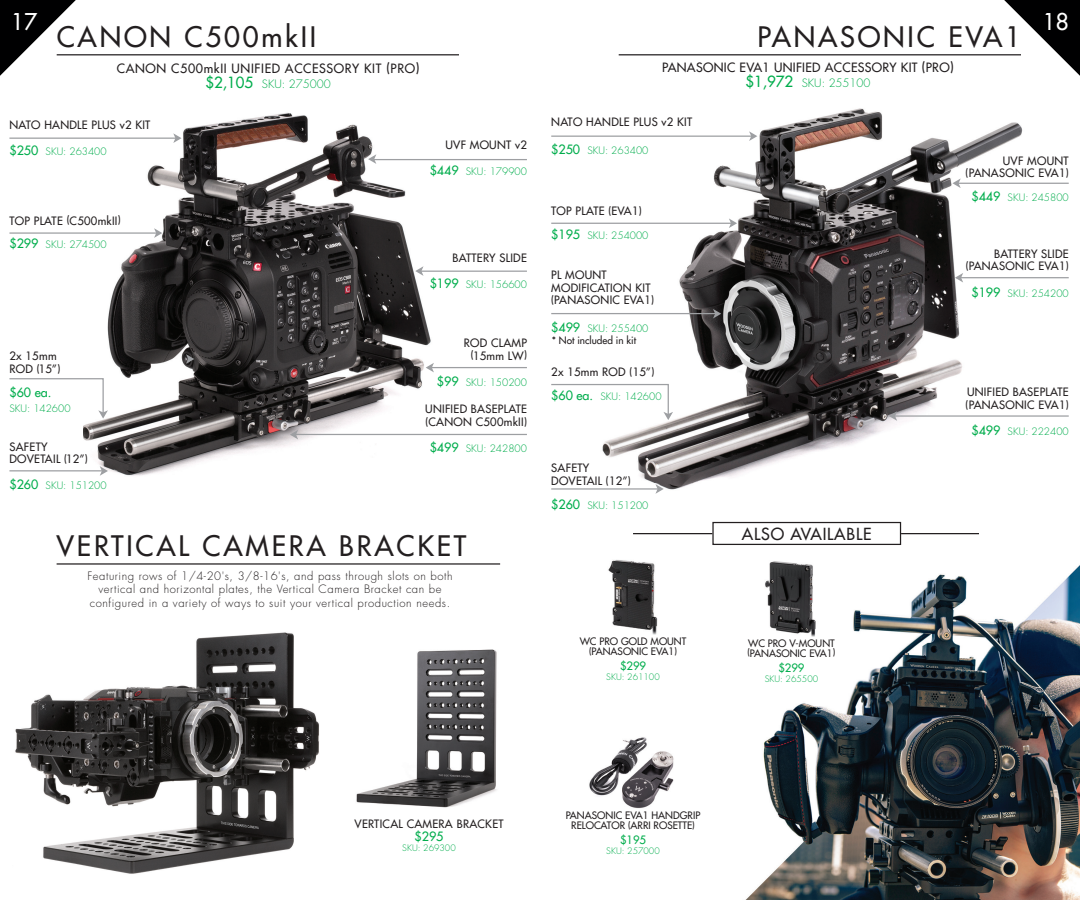
<style>
.page{position:relative;width:1080px;height:900px;background:#fff}
.page>*{position:absolute;margin:0;border:0;box-sizing:border-box;transform-origin:0 0}
.t1{font:500 27.5px "Futura Std";letter-spacing:.1em;color:#231f20}
.t2{font:500 22.5px "Futura Std";color:#fff}
.t3{font:500 16.25px "Futura Std";letter-spacing:.05em;color:#231f20}
.t4{font:500 12.5px "Futura Std";letter-spacing:.05em;color:#231f20}
.t5{font:500 12.5px "Futura Std";letter-spacing:.03em;color:#231f20}
.t6{font:500 12.5px "Futura Std";color:#00ad4c}
.t7{font:500 11.25px/12.5px "Futura Std";letter-spacing:.025em;color:#231f20}
.t8{font:300 11.25px/13.8px "Futura Std";letter-spacing:.05em;color:#231f20;text-align:center}
.t9{font:300 11.25px "Futura Std";color:#00ad4c}
.t10{font:500 11.25px "Futura Std";color:#00ad4c}
.t11{font:300 10px "Futura Std";color:#00ad4c}
.t12{font:500 10px/10px "Futura Std";color:#231f20;text-align:center}
.t13{font:300 8.75px "Futura Std";color:#00ad4c}
.s1{font-weight:500;font-size:15px}
.s2{font-weight:500;font-size:12.5px}
.s3{font-size:10px}
.s4{font-size:8.75px}
</style>
<div class="page">
<svg style="left:0;top:0;width:76px;height:76px"></svg>
<hr style="left:57px;top:54px;width:402px;height:1px;background:#231f20">
<img style="left:600px;top:108px;width:430px;height:382px">
<img style="left:745px;top:565px;width:335px;height:335px">
<svg style="left:1004px;top:0;width:76px;height:76px"></svg>
<hr style="left:619px;top:54px;width:402px;height:1px;background:#231f20">
<img style="left:765px;top:561px;width:53px;height:75px">
<img style="left:608px;top:560px;width:50px;height:75px">
<img style="left:589px;top:737px;width:85px;height:71px">
<hr style="left:957px;top:277px;width:112px;height:1px;background:#9d9fa2">
<svg style="left:955px;top:273px;width:8px;height:10px"></svg>
<svg style="left:551px;top:383px;width:122px;height:37px"></svg>
<hr style="left:551px;top:223px;width:181px;height:1px;background:#9d9fa2">
<svg style="left:729px;top:218px;width:8px;height:10px"></svg>
<hr style="left:957px;top:183px;width:112px;height:1px;background:#9d9fa2">
<svg style="left:952px;top:178px;width:9px;height:10px"></svg>
<hr style="left:893px;top:415px;width:176px;height:2px;background:#9d9fa2">
<svg style="left:889px;top:411px;width:8px;height:10px"></svg>
<hr style="left:551px;top:136px;width:201px;height:1px;background:#9d9fa2">
<svg style="left:749px;top:131px;width:8px;height:10px"></svg>
<hr style="left:551px;top:488px;width:107px;height:2px;background:#9d9fa2">
<svg style="left:655px;top:484px;width:9px;height:10px"></svg>
<hr style="left:551px;top:313px;width:165px;height:1px;background:#9d9fa2">
<svg style="left:713px;top:309px;width:8px;height:10px"></svg>
<div style="left:712px;top:522px;width:189px;height:23px;border:1px solid #231f20"></div>
<hr style="left:901px;top:533px;width:78px;height:1px;background:#231f20">
<hr style="left:633px;top:533px;width:79px;height:1px;background:#231f20">
<img style="left:83px;top:112px;width:413px;height:364px">
<hr style="left:419px;top:271px;width:108px;height:1px;background:#9d9fa2">
<hr style="left:430px;top:367px;width:97px;height:1px;background:#9d9fa2">
<svg style="left:426px;top:363px;width:8px;height:9px"></svg>
<svg style="left:415px;top:266px;width:9px;height:10px"></svg>
<hr style="left:372px;top:159px;width:155px;height:1px;background:#9d9fa2">
<svg style="left:368px;top:154px;width:8px;height:10px"></svg>
<hr style="left:294px;top:434px;width:233px;height:1px;background:#9d9fa2">
<svg style="left:290px;top:430px;width:8px;height:9px"></svg>
<hr style="left:9px;top:138px;width:167px;height:1px;background:#9d9fa2">
<svg style="left:173px;top:133px;width:9px;height:10px"></svg>
<hr style="left:9px;top:232px;width:152px;height:2px;background:#9d9fa2">
<svg style="left:154px;top:228px;width:8px;height:10px"></svg>
<hr style="left:9px;top:470px;width:96px;height:1px;background:#9d9fa2">
<svg style="left:100px;top:466px;width:8px;height:10px"></svg>
<svg style="left:186px;top:354px;width:8px;height:10px"></svg>
<svg style="left:9px;top:377px;width:99px;height:42px"></svg>
<img style="left:15px;top:632px;width:304px;height:242px">
<hr style="left:57px;top:563px;width:443px;height:2px;background:#231f20">
<img style="left:356px;top:649px;width:141px;height:159px">
<p class="t2" style="left:11px;top:7px;width:28px">17</p>
<p class="t1" style="left:57px;top:20px;width:261px">CANON C500mkII</p>
<p class="t4" style="left:117px;top:61px;width:304px">CANON C500mkII UNIFIED ACCESSORY KIT (PRO)</p>
<p class="t9" style="left:206px;top:78px;width:127px"><span class="s1">$2,105</span> SKU: 275000</p>
<p class="t7" style="left:9px;top:118px;width:142px">NATO HANDLE PLUS v2 KIT</p>
<p class="t11" style="left:9px;top:145px;width:99px"><span class="s2">$250</span> SKU: 263400</p>
<p class="t7" style="left:445px;top:139px;width:83px">UVF MOUNT v2</p>
<p class="t11" style="left:430px;top:166px;width:99px"><span class="s2">$449</span> SKU: 179900</p>
<p class="t7" style="left:9px;top:214px;width:113px">TOP PLATE <span class="s3">(</span>C500mkII<span class="s3">)</span></p>
<p class="t11" style="left:9px;top:239px;width:99px"><span class="s2">$299</span> SKU: 274500</p>
<p class="t7" style="left:453px;top:251px;width:76px">BATTERY SLIDE</p>
<p class="t11" style="left:430px;top:278px;width:99px"><span class="s2">$199</span> SKU: 156600</p>
<p class="t7" style="left:464px;top:337px;width:65px">ROD CLAMP</p>
<p class="t7" style="left:471px;top:349px;width:57px"><span class="s3">(</span>15mm LW<span class="s3">)</span></p>
<p class="t11" style="left:437px;top:376px;width:92px"><span class="s2">$99</span> SKU: 150200</p>
<p class="t7" style="left:9px;top:350px;width:53px">2x 15mm<br>ROD <span class="s3">(</span>15”<span class="s3">)</span></p>
<p class="t6" style="left:9px;top:384px;width:43px">$60 ea.</p>
<p class="t11" style="left:9px;top:402px;width:63px">SKU: 142600</p>
<p class="t7" style="left:425px;top:403px;width:103px">UNIFIED BASEPLATE</p>
<p class="t7" style="left:426px;top:416px;width:103px"><span class="s3">(</span>CANON C500mkII<span class="s3">)</span></p>
<p class="t11" style="left:430px;top:443px;width:99px"><span class="s2">$499</span> SKU: 242800</p>
<p class="t7" style="left:9px;top:440px;width:40px">SAFETY</p>
<p class="t7" style="left:9px;top:453px;width:80px">DOVETAIL <span class="s3">(</span>12”<span class="s3">)</span></p>
<p class="t11" style="left:9px;top:480px;width:99px"><span class="s2">$260</span> SKU: 151200</p>
<p class="t1" style="left:57px;top:529px;width:411px">VERTICAL CAMERA BRACKET</p>
<p class="t8" style="left:87px;top:569px;width:367px">Featuring rows of 1/4-20's, 3/8-16's, and pass through slots on both vertical and horizontal plates, the Vertical Camera Bracket can be configured in a variety of ways to suit your vertical production needs.</p>
<p class="t1" style="left:758px;top:20px;width:265px">PANASONIC EVA1</p>
<p class="t5" style="left:662px;top:60px;width:293px">PANASONIC EVA1 UNIFIED ACCESSORY KIT (PRO)</p>
<p class="t9" style="left:745px;top:76px;width:127px"><span class="s1">$1,972</span> SKU: 255100</p>
<p class="t2" style="left:1043px;top:7px;width:28px">18</p>
<p class="t7" style="left:551px;top:116px;width:142px">NATO HANDLE PLUS v2 KIT</p>
<p class="t11" style="left:551px;top:144px;width:99px"><span class="s2">$250</span> SKU: 263400</p>
<p class="t7" style="left:551px;top:205px;width:92px">TOP PLATE <span class="s3">(</span>EVA1<span class="s3">)</span></p>
<p class="t11" style="left:551px;top:229px;width:99px"><span class="s2">$195</span> SKU: 254000</p>
<p class="t7" style="left:551px;top:269px;width:57px">PL MOUNT</p>
<p class="t7" style="left:551px;top:281px;width:104px">MODIFICATION KIT <span class="s3">(</span>PANASONIC EVA1<span class="s3">)</span></p>
<p class="t11" style="left:551px;top:322px;width:99px"><span class="s2">$499</span> SKU: 255400</p>
<p class="t12" style="left:552px;top:335px;width:86px">* Not included in kit</p>
<p class="t7" style="left:551px;top:366px;width:105px">2x 15mm ROD <span class="s3">(</span>15”<span class="s3">)</span></p>
<p class="t11" style="left:551px;top:390px;width:112px"><span class="s2">$60 ea.</span> SKU: 142600</p>
<p class="t7" style="left:551px;top:462px;width:40px">SAFETY</p>
<p class="t7" style="left:551px;top:474px;width:81px">DOVETAIL <span class="s3">(</span>12”<span class="s3">)</span></p>
<p class="t11" style="left:551px;top:499px;width:99px"><span class="s2">$260</span> SKU: 151200</p>
<p class="t12" style="left:580px;top:636px;width:108px">WC PRO GOLD MOUNT <span class="s4">(</span>PANASONIC EVA1<span class="s4">)</span></p>
<p class="t10" style="left:620px;top:659px;width:28px">$299</p>
<p class="t13" style="left:606px;top:671px;width:55px">SKU: 261100</p>
<p class="t3" style="left:742px;top:523px;width:131px">ALSO AVAILABLE</p>
<p class="t12" style="left:748px;top:638px;width:88px">WC PRO V-MOUNT</p>
<p class="t12" style="left:748px;top:648px;width:89px"><span class="s4">(</span>PANASONIC EVA1<span class="s4">)</span></p>
<p class="t10" style="left:778px;top:660px;width:28px">$299</p>
<p class="t13" style="left:765px;top:673px;width:55px">SKU: 265500</p>
<p class="t7" style="left:1003px;top:154px;width:67px">UVF MOUNT</p>
<p class="t7" style="left:966px;top:167px;width:105px"><span class="s3">(</span>PANASONIC EVA1<span class="s3">)</span></p>
<p class="t11" style="left:971px;top:191px;width:99px"><span class="s2">$449</span> SKU: 245800</p>
<p class="t7" style="left:994px;top:248px;width:76px">BATTERY SLIDE</p>
<p class="t7" style="left:966px;top:260px;width:104px"><span class="s3">(</span>PANASONIC EVA1<span class="s3">)</span></p>
<p class="t11" style="left:971px;top:287px;width:99px"><span class="s2">$199</span> SKU: 254200</p>
<p class="t7" style="left:966px;top:386px;width:105px">UNIFIED BASEPLATE <span class="s3">(</span>PANASONIC EVA1<span class="s3">)</span></p>
<p class="t11" style="left:971px;top:425px;width:99px"><span class="s2">$499</span> SKU: 222400</p>
<p class="t7" style="left:355px;top:818px;width:151px">VERTICAL CAMERA BRACKET</p>
<p class="t6" style="left:415px;top:828px;width:30px">$295</p>
<p class="t13" style="left:402px;top:842px;width:55px">SKU: 269300</p>
<p class="t12" style="left:566px;top:810px;width:136px">PANASONIC EVA1 HANDGRIP</p>
<p class="t12" style="left:571px;top:820px;width:125px">RELOCATOR <span class="s4">(</span>ARRI ROSETTE<span class="s4">)</span></p>
<p class="t10" style="left:620px;top:833px;width:28px">$195</p>
<p class="t13" style="left:606px;top:846px;width:55px">SKU: 257000</p>
</div>
